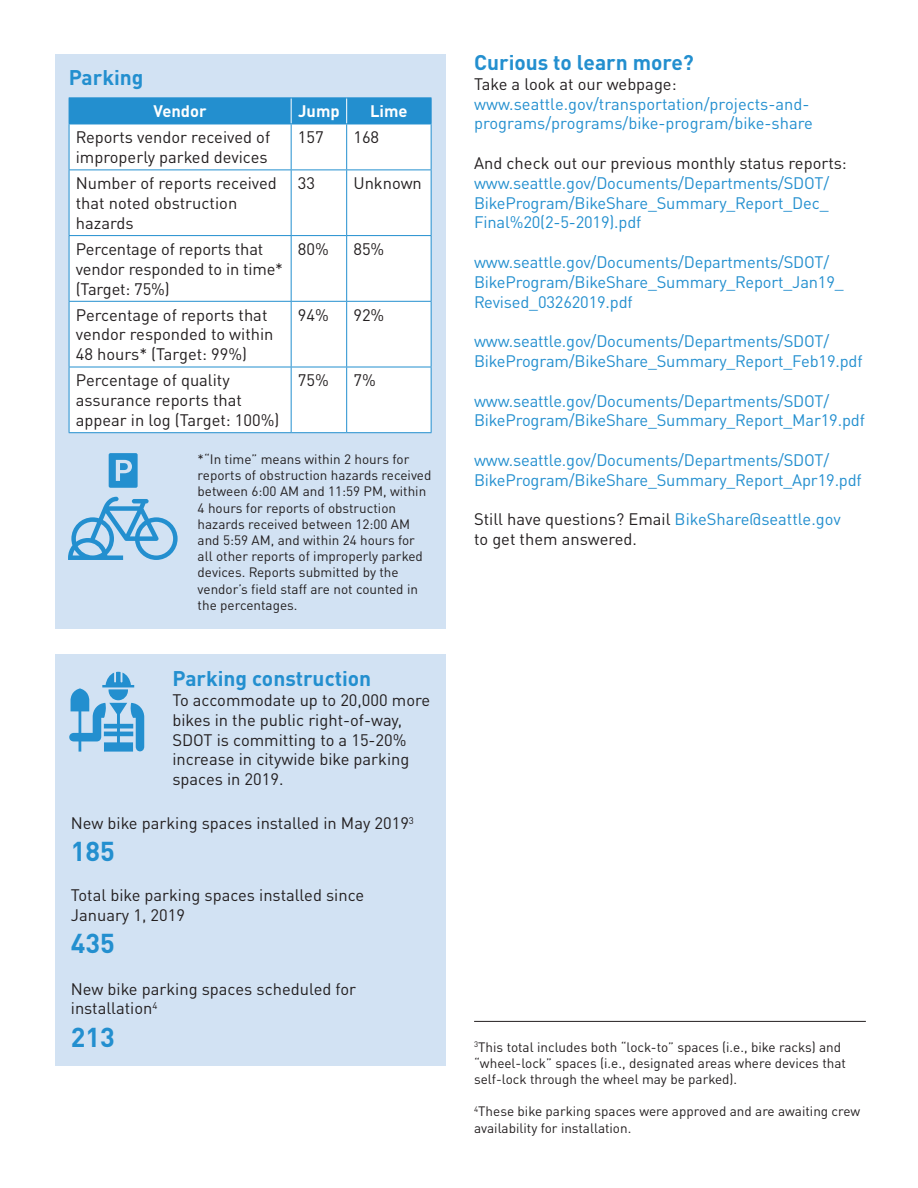
<style>
.page{position:relative;width:918px;height:1188px;background:#fff}
.page>*{position:absolute;margin:0;border:0;box-sizing:border-box;transform-origin:0 0}
.t1{font:700 27px "DIN Pro";color:#238fcf}
.t2{font:700 21px "DIN Pro";color:#238fcf}
.t3{font:16.5px/19.8px "DIN Pro";color:#231f20}
.t4{font:16.5px/19.8px "DIN Pro";letter-spacing:-.01em;color:#238fcf}
.t5{font:700 16.5px "DIN Pro";color:#fff}
.t6{font:13.5px/16.2px "DIN Pro";color:#231f20}
.s1{color:#231f20}
.s2{color:#238fcf}
</style>
<div class="page">
<div style="left:55px;top:54px;width:391px;height:575px;background:#d2e2f3"></div>
<div style="left:55px;top:654px;width:391px;height:412px;background:#d2e2f3"></div>
<svg style="left:68px;top:497px;width:110px;height:63px"></svg>
<svg style="left:109px;top:453px;width:29px;height:35px"></svg>
<hr style="left:474px;top:1021px;width:392px;height:1px;background:#231f20">
<div style="left:70px;top:125px;width:361px;height:307px;background:#fff"></div>
<hr style="left:69px;top:124px;width:1px;height:46px;background:#238fcf">
<hr style="left:291px;top:124px;width:1px;height:46px;background:#238fcf">
<hr style="left:346px;top:124px;width:1px;height:46px;background:#238fcf">
<hr style="left:431px;top:124px;width:1px;height:46px;background:#238fcf">
<hr style="left:69px;top:170px;width:222px;height:1px;background:#238fcf">
<hr style="left:69px;top:170px;width:1px;height:65px;background:#238fcf">
<hr style="left:291px;top:170px;width:56px;height:1px;background:#238fcf">
<hr style="left:291px;top:170px;width:1px;height:65px;background:#238fcf">
<hr style="left:347px;top:170px;width:85px;height:1px;background:#238fcf">
<hr style="left:346px;top:170px;width:1px;height:65px;background:#238fcf">
<hr style="left:431px;top:170px;width:1px;height:65px;background:#238fcf">
<hr style="left:69px;top:235px;width:222px;height:1px;background:#238fcf">
<hr style="left:69px;top:236px;width:1px;height:65px;background:#238fcf">
<hr style="left:291px;top:235px;width:56px;height:1px;background:#238fcf">
<hr style="left:291px;top:236px;width:1px;height:65px;background:#238fcf">
<hr style="left:347px;top:235px;width:85px;height:1px;background:#238fcf">
<hr style="left:346px;top:236px;width:1px;height:65px;background:#238fcf">
<hr style="left:431px;top:236px;width:1px;height:65px;background:#238fcf">
<hr style="left:69px;top:301px;width:222px;height:1px;background:#238fcf">
<hr style="left:69px;top:302px;width:1px;height:65px;background:#238fcf">
<hr style="left:291px;top:301px;width:56px;height:1px;background:#238fcf">
<hr style="left:291px;top:302px;width:1px;height:65px;background:#238fcf">
<hr style="left:347px;top:301px;width:85px;height:1px;background:#238fcf">
<hr style="left:346px;top:302px;width:1px;height:65px;background:#238fcf">
<hr style="left:431px;top:302px;width:1px;height:65px;background:#238fcf">
<hr style="left:69px;top:367px;width:222px;height:1px;background:#238fcf">
<hr style="left:69px;top:367px;width:1px;height:65px;background:#238fcf">
<hr style="left:291px;top:367px;width:56px;height:1px;background:#238fcf">
<hr style="left:291px;top:367px;width:1px;height:65px;background:#238fcf">
<hr style="left:347px;top:367px;width:85px;height:1px;background:#238fcf">
<hr style="left:346px;top:367px;width:1px;height:65px;background:#238fcf">
<hr style="left:431px;top:367px;width:1px;height:65px;background:#238fcf">
<hr style="left:69px;top:432px;width:222px;height:1px;background:#238fcf">
<hr style="left:291px;top:432px;width:56px;height:1px;background:#238fcf">
<hr style="left:347px;top:432px;width:85px;height:1px;background:#238fcf">
<hr style="left:69px;top:97px;width:222px;height:1px;background:#238fcf">
<hr style="left:291px;top:97px;width:56px;height:1px;background:#238fcf">
<hr style="left:347px;top:97px;width:85px;height:1px;background:#238fcf">
<div style="left:69px;top:98px;width:363px;height:26px;background:#238fcf"></div>
<hr style="left:69px;top:124px;width:222px;height:1px;background:#238fcf">
<hr style="left:291px;top:124px;width:56px;height:1px;background:#238fcf">
<hr style="left:347px;top:124px;width:85px;height:1px;background:#238fcf">
<svg style="left:69px;top:672px;width:75px;height:80px"></svg>
<p class="t2" style="left:69px;top:59px;width:76px">Parking</p>
<p class="t5" style="left:154px;top:98px;width:55px">Vendor</p>
<p class="t5" style="left:298px;top:98px;width:43px">Jump</p>
<p class="t5" style="left:370px;top:98px;width:39px">Lime</p>
<p class="t3" style="left:76px;top:126px;width:196px">Reports vendor received of improperly parked devices</p>
<p class="t3" style="left:298px;top:126px;width:27px">157</p>
<p class="t3" style="left:353px;top:126px;width:27px">168</p>
<p class="t3" style="left:76px;top:172px;width:203px">Number of reports received that noted obstruction hazards</p>
<p class="t3" style="left:298px;top:172px;width:19px">33</p>
<p class="t3" style="left:353px;top:172px;width:70px">Unknown</p>
<p class="t3" style="left:76px;top:237px;width:209px">Percentage of reports that vendor responded to in time*</p>
<p class="t3" style="left:76px;top:277px;width:95px">(Target: 75%)</p>
<p class="t3" style="left:298px;top:237px;width:32px">80%</p>
<p class="t3" style="left:353px;top:237px;width:32px">85%</p>
<p class="t3" style="left:76px;top:303px;width:199px">Percentage of reports that vendor responded to within<br>48 hours* (Target: 99%)</p>
<p class="t3" style="left:298px;top:303px;width:32px">94%</p>
<p class="t3" style="left:353px;top:303px;width:32px">92%</p>
<p class="t3" style="left:76px;top:369px;width:205px">Percentage of quality assurance reports that appear in log (Target: 100%)</p>
<p class="t3" style="left:298px;top:369px;width:32px">75%</p>
<p class="t3" style="left:353px;top:369px;width:24px">7%</p>
<p class="t6" style="left:198px;top:450px;width:235px">*“In time” means within 2 hours for reports of obstruction hazards received between 6:00 AM and 11:59 PM, within 4 hours for reports of obstruction hazards received between 12:00 AM and 5:59 AM, and within 24 hours for all other reports of improperly parked devices. Reports submitted by the vendor’s field staff are not counted in the percentages.</p>
<p class="t2" style="left:172px;top:661px;width:200px">Parking construction</p>
<p class="t3" style="left:172px;top:689px;width:259px">To accommodate up to 20,000 more bikes in the public right-of-way,<br>SDOT is committing to a 15-20% increase in citywide bike parking spaces in 2019.</p>
<p class="t3" style="left:71px;top:812px;width:345px">New bike parking spaces installed in May 2019<sup>3</sup></p>
<p class="t1" style="left:71px;top:829px;width:45px">185</p>
<p class="t3" style="left:71px;top:884px;width:295px">Total bike parking spaces installed since<br>January 1, 2019</p>
<p class="t1" style="left:71px;top:921px;width:45px">435</p>
<p class="t3" style="left:71px;top:977px;width:287px">New bike parking spaces scheduled for installation<sup>4</sup></p>
<p class="t1" style="left:71px;top:1015px;width:45px">213</p>
<p class="t2" style="left:474px;top:45px;width:221px">Curious to learn more?</p>
<p class="t4" style="left:474px;top:72px;width:340px"><span class="s1">Take a look at our webpage: </span>www.seattle.gov/transportation/projects-and&shy;programs/programs/bike-program/bike-share</p>
<p class="t3" style="left:474px;top:152px;width:374px">And check out our previous monthly status reports:</p>
<p class="t4" style="left:474px;top:171px;width:357px;text-align:justify">www.seattle.gov/Documents/Departments/SDOT/ BikeProgram/BikeShare_Summary_Report_Dec_ Final%20(2-5-2019).pdf</p>
<p class="t4" style="left:474px;top:251px;width:371px">www.seattle.gov/Documents/Departments/SDOT/<br>BikeProgram/BikeShare_Summary_Report_Jan19_<br>Revised_03262019.pdf</p>
<p class="t4" style="left:474px;top:330px;width:390px">www.seattle.gov/Documents/Departments/SDOT/<br>BikeProgram/BikeShare_Summary_Report_Feb19.pdf</p>
<p class="t4" style="left:474px;top:389px;width:392px">www.seattle.gov/Documents/Departments/SDOT/<br>BikeProgram/BikeShare_Summary_Report_Mar19.pdf</p>
<p class="t4" style="left:474px;top:449px;width:389px">www.seattle.gov/Documents/Departments/SDOT/<br>BikeProgram/BikeShare_Summary_Report_Apr19.pdf</p>
<p class="t3" style="left:474px;top:508px;width:368px">Still have questions? Email <span class="s2">BikeShare@seattle.gov </span>to get them answered.</p>
<p class="t6" style="left:474px;top:1037px;width:373px"><sup>3</sup>This total includes both “lock-to” spaces (i.e., bike racks) and “wheel-lock” spaces (i.e., designated areas where devices that self-lock through the wheel may be parked).</p>
<p class="t6" style="left:474px;top:1102px;width:388px"><sup>4</sup>These bike parking spaces were approved and are awaiting crew availability for installation.</p>
</div>
